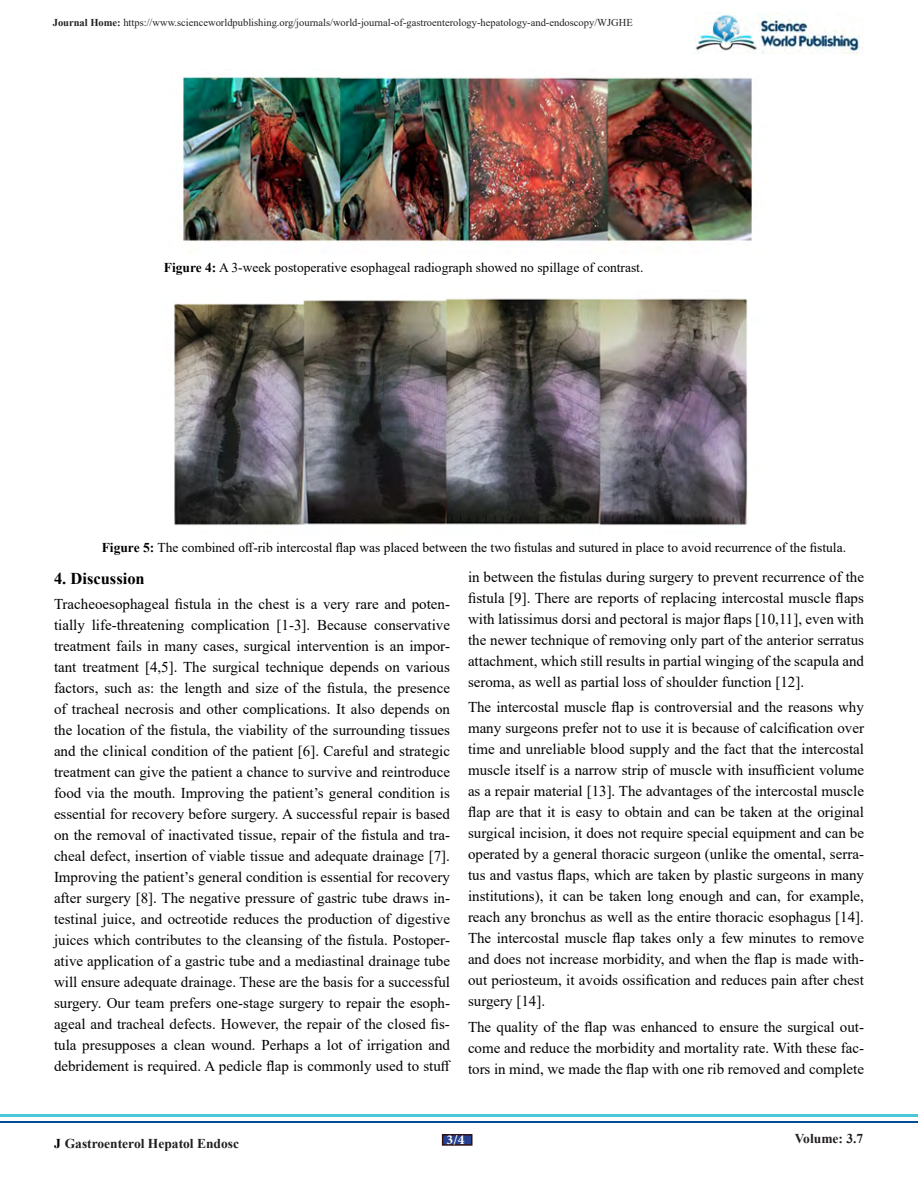
<style>
.page{position:relative;width:918px;height:1188px;background:#fff}
.page>*{position:absolute;margin:0;border:0;box-sizing:border-box;transform-origin:0 0}
.t1{font:700 16.5px "Times New Roman";color:#000}
.t2{font:15px/21px "Times New Roman";color:#000;text-align:justify}
.t3{font:13.5px "Times New Roman";color:#000}
.t4{font:700 13.5px "Times New Roman";color:#211e1e}
.t5{font:700 13.5px "Times New Roman";color:#231f20}
.t6{font:700 13.5px "Minion Pro";color:#fff}
.t7{font:10.5px "Times New Roman";color:#231f20}
.s1{font-weight:700}
.s2{color:#000}
</style>
<div class="page">
<hr style="left:0;top:1114px;width:918px;height:3px;background:#4ac8da">
<hr style="left:0;top:1121px;width:918px;height:1px;background:#004c99">
<div style="left:442px;top:1134px;width:30px;height:12px;background:#25408f;border:2px solid #331313"></div>
<img style="left:695px;top:14px;width:169px;height:40px">
<img style="left:182px;top:76px;width:571px;height:169px">
<img style="left:174px;top:298px;width:574px;height:228px">
<p class="t7" style="left:53px;top:15px;width:582px"><span class="s1">Journal Home:</span> https://www.scienceworldpublishing.org/journals/world-journal-of-gastroenterology-hepatology-and-endoscopy/WJGHE</p>
<p class="t3" style="left:164px;top:258px;width:481px"><span class="s1">Figure 4:</span> A 3-week postoperative esophageal radiograph showed no spillage of contrast.</p>
<p class="t3" style="left:102px;top:538px;width:746px"><span class="s1">Figure 5:</span> The combined off-rib intercostal flap was placed between the two fistulas and sutured in place to avoid recurrence of the fistula.</p>
<p class="t1" style="left:54px;top:566px;width:92px">4. Discussion</p>
<p class="t2" style="left:54px;top:593px;width:399px">Tracheoesophageal fistula in the chest is a very rare and poten&shy;tially life-threatening complication [1-3]. Because conservative treatment fails in many cases, surgical intervention is an impor&shy;tant treatment [4,5]. The surgical technique depends on various factors, such as: the length and size of the fistula, the presence of tracheal necrosis and other complications. It also depends on the location of the fistula, the viability of the surrounding tissues and the clinical condition of the patient [6]. Careful and strategic treatment can give the patient a chance to survive and reintroduce food via the mouth. Improving the patient’s general condition is essential for recovery before surgery. A successful repair is based on the removal of inactivated tissue, repair of the fistula and tra&shy;cheal defect, insertion of viable tissue and adequate drainage [7].<br>Improving the patient’s general condition is essential for recovery after surgery [8]. The negative pressure of gastric tube draws in&shy;testinal juice, and octreotide reduces the production of digestive juices which contributes to the cleansing of the fistula. Postoper&shy;ative application of a gastric tube and a mediastinal drainage tube will ensure adequate drainage. These are the basis for a successful surgery. Our team prefers one-stage surgery to repair the esoph&shy;ageal and tracheal defects. However, the repair of the closed fis&shy;tula presupposes a clean wound. Perhaps a lot of irrigation and debridement is required. A pedicle flap is commonly used to stuff</p>
<p class="t2" style="left:468px;top:566px;width:398px">in between the fistulas during surgery to prevent recurrence of the fistula [9]. There are reports of replacing intercostal muscle flaps with latissimus dorsi and pectoral is major flaps [10,11], even with the newer technique of removing only part of the anterior serratus attachment, which still results in partial winging of the scapula and seroma, as well as partial loss of shoulder function [12].</p>
<p class="t2" style="left:468px;top:696px;width:398px">The intercostal muscle flap is controversial and the reasons why many surgeons prefer not to use it is because of calcification over time and unreliable blood supply and the fact that the intercostal muscle itself is a narrow strip of muscle with insufficient volume as a repair material [13]. The advantages of the intercostal muscle flap are that it is easy to obtain and can be taken at the original surgical incision, it does not require special equipment and can be operated by a general thoracic surgeon (unlike the omental, serra&shy;tus and vastus flaps, which are taken by plastic surgeons in many institutions), it can be taken long enough and can, for example, reach any bronchus as well as the entire thoracic esophagus [14].<br>The intercostal muscle flap takes only a few minutes to remove and does not increase morbidity, and when the flap is made with&shy;out periosteum, it avoids ossification and reduces pain after chest surgery [14].</p>
<p class="t2" style="left:468px;top:1016px;width:398px">The quality of the flap was enhanced to ensure the surgical out&shy;come and reduce the morbidity and mortality rate. With these fac&shy;tors in mind, we made the flap with one rib removed and complete</p>
<p class="t4" style="left:54px;top:1133px;width:187px"><span class="s2">J</span> Gastroenterol Hepatol Endosc</p>
<p class="t5" style="left:795px;top:1129px;width:70px">Volume: 3.7</p>
<p class="t6" style="left:447px;top:1130px;width:19px">3/4</p>
</div>
